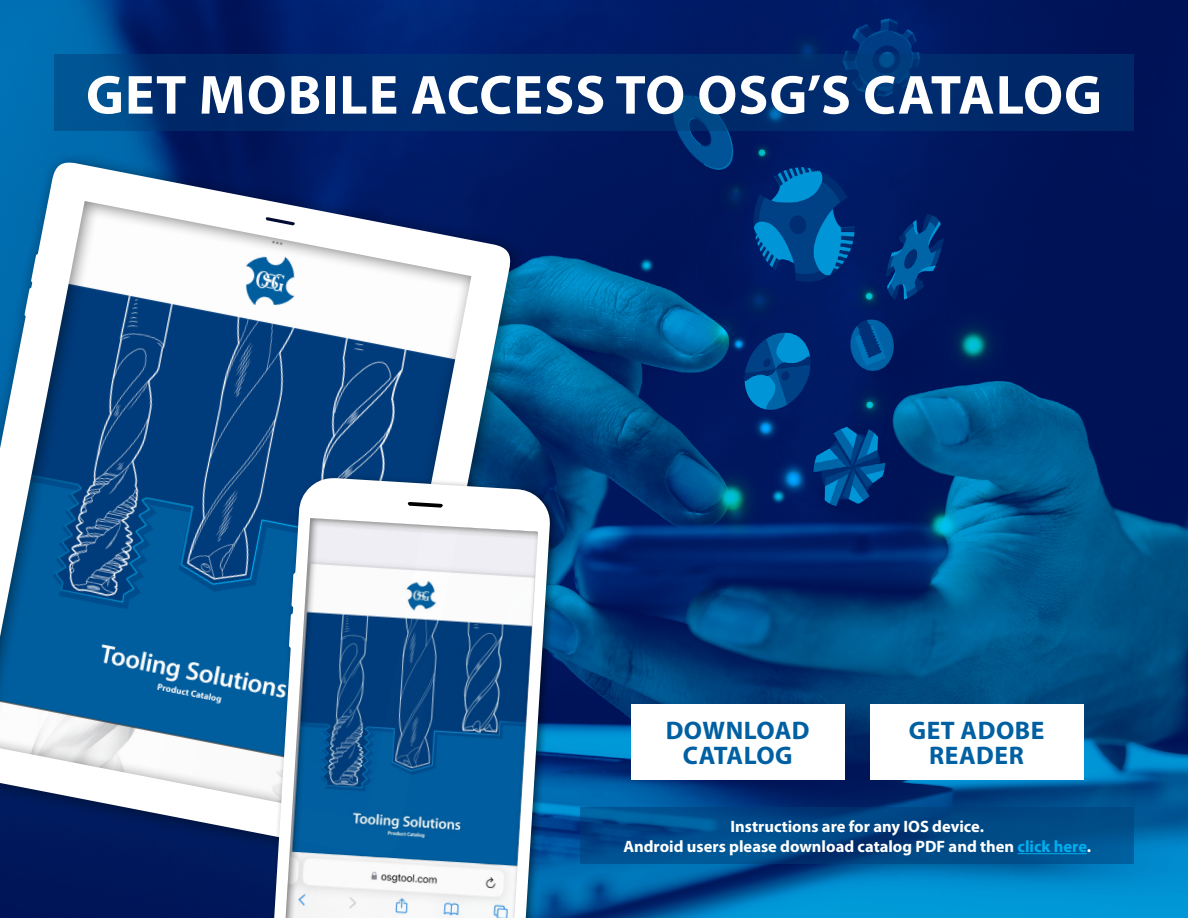
<style>
.page{position:relative;width:1188px;height:918px;background:#fff}
.page>*{position:absolute;margin:0;border:0;box-sizing:border-box;transform-origin:0 0}
.t1{font:700 55.5px "Myriad Pro";letter-spacing:.02em;color:#fff}
.t2{font:700 25.5px/25.5px "Myriad Pro";letter-spacing:.02em;color:#0060a2;text-align:center}
.t3{font:700 16.5px/19.8px "Myriad Pro";color:#fff;text-align:center}
.s1{color:#00aeef}
</style>
<div class="page">
<img style="left:0;top:0;width:1188px;height:918px">
<div style="left:0;top:151px;width:527px;height:722px;background:#000;opacity:.5"></div>
<svg style="left:0;top:161px;width:512px;height:697px"></svg>
<svg style="left:54px;top:54px;width:1080px;height:77px;background:#002e70"></svg>
<svg style="left:580px;top:808px;width:554px;height:56px;background:#004a88"></svg>
<div style="left:870px;top:704px;width:214px;height:76px;background:#fff"></div>
<div style="left:631px;top:704px;width:214px;height:76px;background:#fff"></div>
<hr style="left:1018px;top:853px;width:69px;height:1px;background:#00aeef">
<div style="left:267px;top:473px;width:293px;height:445px;background:#000;opacity:.5"></div>
<svg style="left:272px;top:478px;width:278px;height:440px"></svg>
<h1 class="t1" style="left:86px;top:59px;width:1017px">GET MOBILE ACCESS TO OSG’S CATALOG</h1>
<h2 class="t2" style="left:666px;top:717px;width:146px">DOWNLOAD<br>CATALOG</h2>
<h2 class="t2" style="left:909px;top:717px;width:137px">GET ADOBE<br>READER</h2>
<p class="t3" style="left:623px;top:816px;width:469px">Instructions are for any IOS device.<br>Android users please download catalog PDF and then <span class="s1">click here</span>.</p>
</div>
